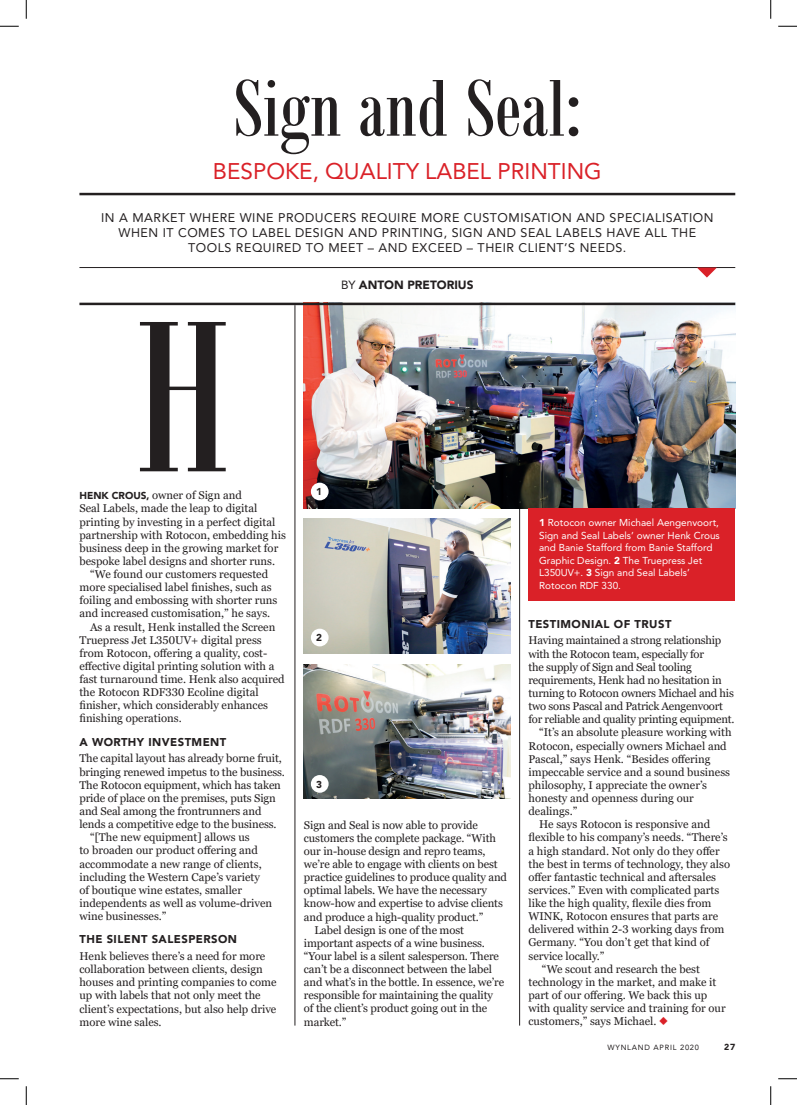
<style>
.page{position:relative;width:797px;height:1105px;background:#fff}
.page>*{position:absolute;margin:0;border:0;box-sizing:border-box;transform-origin:0 0}
.t1{font:234.62px "Bodoni MT Condensed";color:#231f20}
.t2{font:87.5px "Bodoni MT Condensed";color:#231f20}
.t3{font:22.5px "Avenir LT Std";color:#da2128}
.t4{font:12.5px/15px "Avenir LT Std";letter-spacing:.04em;color:#231f20;text-align:center}
.t5{font:900 11.88px "Avenir LT Std";color:#231f20}
.t6{font:11.25px/13.1px "Georgia Pro";color:#231f20}
.t7{font:11.25px "Georgia Pro";letter-spacing:-.02em;color:#231f20}
.t8{font:900 11.25px "Avenir LT Std";letter-spacing:.04em;color:#231f20}
.t9{font:10px/12.5px "Avenir LT Std";color:#fff}
.t10{font:900 10px "Avenir LT Std";color:#231f20}
.t11{font:900 8.75px "Avenir LT Std";color:#231f20}
.t12{font:7.5px "Avenir LT";letter-spacing:.1em;color:#231f20}
.s1{font-family:"Avenir LT Std";font-weight:900;font-size:10px}
.s2{font-weight:400}
.s3{font-weight:900}
.s4{color:#da2128}
</style>
<div class="page">
<hr style="left:79px;top:193px;width:656px;height:2px;background:#231f20">
<hr style="left:79px;top:267px;width:656px;height:1px;background:#231f20">
<hr style="left:295px;top:305px;width:1px;height:720px;background:#231f20">
<hr style="left:519px;top:305px;width:1px;height:720px;background:#231f20">
<img style="left:304px;top:305px;width:431px;height:203px">
<div style="left:528px;top:508px;width:207px;height:92px;background:#da2128"></div>
<svg style="left:697px;top:268px;width:20px;height:10px"></svg>
<hr style="left:79px;top:303px;width:656px;height:2px;background:#231f20">
<img style="left:304px;top:519px;width:207px;height:134px">
<div style="left:311px;top:483px;width:17px;height:17px;background:#fff;border-radius:50%"></div>
<div style="left:311px;top:629px;width:17px;height:17px;background:#fff;border-radius:50%"></div>
<img style="left:304px;top:664px;width:207px;height:135px">
<div style="left:311px;top:775px;width:17px;height:18px;background:#fff;border-radius:50%"></div>
<svg style="left:0;top:25px;width:19px;height:2px"></svg>
<svg style="left:778px;top:25px;width:19px;height:2px"></svg>
<svg style="left:0;top:1078px;width:19px;height:1px"></svg>
<svg style="left:778px;top:1078px;width:19px;height:1px"></svg>
<svg style="left:25px;top:0;width:2px;height:19px"></svg>
<svg style="left:25px;top:1086px;width:2px;height:19px"></svg>
<svg style="left:770px;top:0;width:1px;height:19px"></svg>
<svg style="left:770px;top:1086px;width:1px;height:19px"></svg>
<h2 class="t2" style="left:233px;top:55px;width:350px">Sign and Seal:</h2>
<h3 class="t3" style="left:213px;top:158px;width:390px">BESPOKE, QUALITY LABEL PRINTING</h3>
<p class="t4" style="left:101px;top:210px;width:613px">IN A MARKET WHERE WINE PRODUCERS REQUIRE MORE CUSTOMISATION AND SPECIALISATION<br>WHEN IT COMES TO LABEL DESIGN AND PRINTING, SIGN AND SEAL LABELS HAVE ALL THE<br>TOOLS REQUIRED TO MEET – AND EXCEED – THEIR CLIENT’S NEEDS.</p>
<h1 class="t1" style="left:135px;top:256px;width:97px">H</h1>
<p class="t6" style="left:79px;top:489px;width:164px"><span class="s1">HENK CROUS,</span> owner of Sign and</p>
<p class="t6" style="left:79px;top:502px;width:179px">Seal Labels, made the leap to digital</p>
<p class="t6" style="left:79px;top:515px;width:197px">printing by investing in a perfect digital</p>
<p class="t6" style="left:79px;top:529px;width:208px">partnership with Rotocon, embedding his</p>
<p class="t6" style="left:79px;top:542px;width:200px">business deep in the growing market for</p>
<p class="t6" style="left:79px;top:555px;width:197px">bespoke label designs and shorter runs.</p>
<p class="t6" style="left:90px;top:568px;width:180px">“We found our customers requested</p>
<p class="t6" style="left:79px;top:581px;width:194px">more specialised label finishes, such as</p>
<p class="t6" style="left:79px;top:594px;width:199px">foiling and embossing with shorter runs</p>
<p class="t6" style="left:79px;top:607px;width:192px">and increased customisation,” he says.</p>
<p class="t6" style="left:90px;top:620px;width:187px">As a result, Henk installed the Screen</p>
<p class="t6" style="left:79px;top:634px;width:184px">Truepress Jet L350UV+ digital press</p>
<p class="t6" style="left:79px;top:647px;width:189px">from Rotocon, offering a quality, cost-</p>
<p class="t6" style="left:79px;top:660px;width:196px">effective digital printing solution with a</p>
<p class="t6" style="left:79px;top:673px;width:207px">fast turnaround time. Henk also acquired</p>
<p class="t6" style="left:79px;top:686px;width:181px">the Rotocon RDF330 Ecoline digital</p>
<p class="t6" style="left:79px;top:699px;width:190px">finisher, which considerably enhances</p>
<p class="t6" style="left:79px;top:712px;width:104px">finishing operations.</p>
<p class="t8" style="left:79px;top:735px;width:148px">A WORTHY INVESTMENT</p>
<p class="t6" style="left:79px;top:752px;width:204px">The capital layout has already borne fruit,</p>
<p class="t6" style="left:79px;top:766px;width:207px">bringing renewed impetus to the business.</p>
<p class="t6" style="left:79px;top:779px;width:203px">The Rotocon equipment, which has taken</p>
<p class="t6" style="left:79px;top:792px;width:198px">pride of place on the premises, puts Sign</p>
<p class="t6" style="left:79px;top:805px;width:183px">and Seal among the frontrunners and</p>
<p class="t6" style="left:79px;top:818px;width:198px">lends a competitive edge to the business.</p>
<p class="t6" style="left:90px;top:831px;width:161px">“[The new equipment] allows us</p>
<p class="t6" style="left:79px;top:844px;width:180px">to broaden our product offering and</p>
<p class="t6" style="left:79px;top:857px;width:184px">accommodate a new range of clients,</p>
<p class="t6" style="left:79px;top:871px;width:182px">including the Western Cape’s variety</p>
<p class="t6" style="left:79px;top:884px;width:164px">of boutique wine estates, smaller</p>
<p class="t6" style="left:79px;top:897px;width:194px">independents as well as volume-driven</p>
<p class="t6" style="left:79px;top:910px;width:89px">wine businesses.”</p>
<p class="t8" style="left:79px;top:933px;width:159px">THE SILENT SALESPERSON</p>
<p class="t6" style="left:79px;top:950px;width:198px">Henk believes there’s a need for more collaboration between clients, design houses and printing companies to come up with labels that not only meet the client’s expectations, but also help drive more wine sales.</p>
<p class="t5" style="left:341px;top:278px;width:134px"><span class="s2">BY</span> ANTON PRETORIUS</p>
<p class="t10" style="left:316px;top:486px;width:7px">1</p>
<p class="t10" style="left:316px;top:632px;width:7px">2</p>
<p class="t10" style="left:316px;top:778px;width:7px">3</p>
<p class="t6" style="left:304px;top:819px;width:176px">Sign and Seal is now able to provide</p>
<p class="t6" style="left:304px;top:832px;width:193px">customers the complete package. “With</p>
<p class="t6" style="left:304px;top:845px;width:183px">our in-house design and repro teams,</p>
<p class="t6" style="left:304px;top:858px;width:195px">we’re able to engage with clients on best</p>
<p class="t6" style="left:304px;top:871px;width:204px">practice guidelines to produce quality and</p>
<p class="t6" style="left:304px;top:884px;width:184px">optimal labels. We have the necessary</p>
<p class="t6" style="left:304px;top:897px;width:200px">know-how and expertise to advise clients</p>
<p class="t6" style="left:304px;top:910px;width:181px">and produce a high-quality product.”</p>
<p class="t6" style="left:314px;top:924px;width:151px">Label design is one of the most</p>
<p class="t6" style="left:304px;top:937px;width:182px">important aspects of a wine business.</p>
<p class="t6" style="left:304px;top:950px;width:196px">“Your label is a silent salesperson. There</p>
<p class="t6" style="left:304px;top:963px;width:189px">can’t be a disconnect between the label</p>
<p class="t6" style="left:304px;top:976px;width:202px">and what’s in the bottle. In essence, we’re</p>
<p class="t6" style="left:304px;top:989px;width:190px">responsible for maintaining the quality</p>
<p class="t6" style="left:304px;top:1002px;width:185px">of the client’s product going out in the</p>
<p class="t6" style="left:304px;top:1015px;width:44px">market.”</p>
<p class="t9" style="left:539px;top:517px;width:182px"><span class="s3">1</span> Rotocon owner Michael Aengenvoort, Sign and Seal Labels’ owner Henk Crous and Banie Stafford from Banie Stafford Graphic Design. <span class="s3">2</span> The Truepress Jet L350UV+. <span class="s3">3</span> Sign and Seal Labels’ Rotocon RDF 330.</p>
<p class="t8" style="left:528px;top:617px;width:144px">TESTIMONIAL OF TRUST</p>
<p class="t7" style="left:528px;top:634px;width:194px">Having maintained a strong relationship</p>
<p class="t7" style="left:528px;top:647px;width:177px">with the Rotocon team, especially for</p>
<p class="t7" style="left:528px;top:660px;width:165px">the supply of Sign and Seal tooling</p>
<p class="t7" style="left:528px;top:673px;width:195px">requirements, Henk had no hesitation in</p>
<p class="t7" style="left:528px;top:687px;width:207px">turning to Rotocon owners Michael and his</p>
<p class="t7" style="left:528px;top:700px;width:196px">two sons Pascal and Patrick Aengenvoort</p>
<p class="t7" style="left:528px;top:713px;width:207px">for reliable and quality printing equipment.</p>
<p class="t6" style="left:539px;top:726px;width:194px">“It’s an absolute pleasure working with</p>
<p class="t6" style="left:528px;top:739px;width:200px">Rotocon, especially owners Michael and</p>
<p class="t6" style="left:528px;top:753px;width:183px">Pascal,” says Henk. “Besides offering</p>
<p class="t6" style="left:528px;top:766px;width:203px">impeccable service and a sound business</p>
<p class="t6" style="left:528px;top:779px;width:180px">philosophy, I appreciate the owner’s</p>
<p class="t6" style="left:528px;top:792px;width:167px">honesty and openness during our</p>
<p class="t6" style="left:528px;top:805px;width:50px">dealings.”</p>
<p class="t6" style="left:539px;top:818px;width:172px">He says Rotocon is responsive and</p>
<p class="t6" style="left:528px;top:831px;width:200px">flexible to his company’s needs. “There’s</p>
<p class="t6" style="left:528px;top:844px;width:193px">a high standard. Not only do they offer</p>
<p class="t6" style="left:528px;top:858px;width:203px">the best in terms of technology, they also</p>
<p class="t6" style="left:528px;top:871px;width:189px">offer fantastic technical and aftersales</p>
<p class="t6" style="left:528px;top:884px;width:192px">services.” Even with complicated parts</p>
<p class="t6" style="left:528px;top:897px;width:184px">like the high quality, flexile dies from</p>
<p class="t6" style="left:528px;top:910px;width:191px">WINK, Rotocon ensures that parts are</p>
<p class="t6" style="left:528px;top:923px;width:197px">delivered within 2-3 working days from</p>
<p class="t6" style="left:528px;top:936px;width:182px">Germany. “You don’t get that kind of</p>
<p class="t6" style="left:528px;top:949px;width:78px">service locally.”</p>
<p class="t6" style="left:542px;top:963px;width:160px">“We scout and research the best</p>
<p class="t6" style="left:528px;top:976px;width:189px">technology in the market, and make it</p>
<p class="t6" style="left:528px;top:989px;width:180px">part of our offering. We back this up</p>
<p class="t6" style="left:528px;top:1002px;width:199px">with quality service and training for our</p>
<p class="t6" style="left:528px;top:1015px;width:141px">customers,” says Michael. <span class="s4">◆</span></p>
<p class="t12" style="left:607px;top:1043px;width:93px">WYNLAND APRIL 2020</p>
<p class="t11" style="left:724px;top:1041px;width:13px">27</p>
</div>
